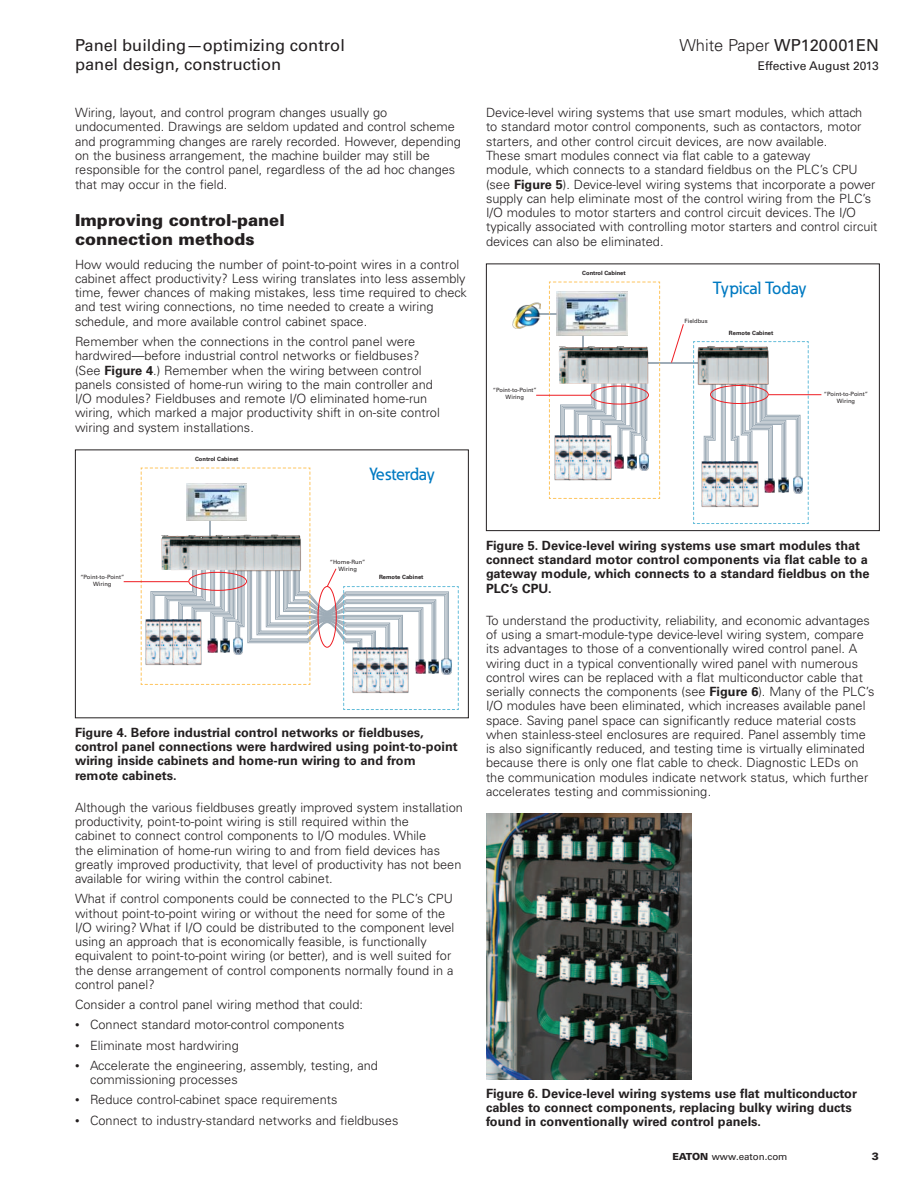
<style>
.page{position:relative;width:918px;height:1188px;background:#fff}
.page>*{position:absolute;margin:0;border:0;box-sizing:border-box;transform-origin:0 0}
.t1{font:500 17.4px "Eaton";letter-spacing:-.005em;color:#007ac2}
.t2{font:16.5px/18.8px "Univers LT Std";color:#231f20}
.t3{font:900 16.5px/19.5px "Univers LT Std";color:#231f20}
.t4{font:300 16.5px "Univers LT Std";color:#231f20}
.t5{font:300 12.75px/14.2px "Univers LT Std";color:#231f20}
.t6{font:700 12.75px/14.2px "Univers LT Std";color:#231f20}
.t7{font:12px "Univers LT Std";color:#231f20}
.t8{font:900 10.5px "Univers LT Std";color:#231f20}
.t9{font:9.75px "Univers LT Std";color:#231f20}
.t10{font:5.85px/6.6px "Univers LT Std";color:#231f20;text-align:center}
.t11{font:700 5.85px "Univers LT Std";color:#231f20}
.s1{font-weight:700}
.s2{font-weight:400}
.s3{font-size:9px}
.s4{font-weight:900}
</style>
<div class="page">
<hr style="left:124px;top:581px;width:65px;height:1px;background:#ee1d23">
<svg style="left:141px;top:467px;width:318px;height:243px"></svg>
<div style="left:75px;top:450px;width:394px;height:268px;border:1px solid #231f20"></div>
<hr style="left:640px;top:362px;width:58px;height:2px;background:#9eacb7">
<svg style="left:693px;top:341px;width:116px;height:183px"></svg>
<svg style="left:536px;top:281px;width:124px;height:218px"></svg>
<img style="left:557px;top:291px;width:71px;height:44px">
<img style="left:555px;top:435px;width:27px;height:59px">
<img style="left:582px;top:435px;width:14px;height:59px">
<img style="left:596px;top:435px;width:15px;height:59px">
<img style="left:702px;top:462px;width:27px;height:59px">
<img style="left:729px;top:462px;width:14px;height:59px">
<img style="left:743px;top:462px;width:15px;height:59px">
<img style="left:559px;top:346px;width:89px;height:38px">
<img style="left:513px;top:302px;width:27px;height:27px">
<img style="left:693px;top:342px;width:80px;height:46px">
<img style="left:614px;top:455px;width:10px;height:14px">
<img style="left:627px;top:455px;width:10px;height:14px">
<img style="left:639px;top:453px;width:10px;height:17px">
<img style="left:765px;top:478px;width:10px;height:14px">
<img style="left:779px;top:478px;width:9px;height:14px">
<img style="left:793px;top:477px;width:10px;height:16px">
<hr style="left:536px;top:395px;width:55px;height:1px;background:#ee1d23">
<hr style="left:768px;top:394px;width:53px;height:1px;background:#ee1d23">
<svg style="left:671px;top:324px;width:13px;height:39px"></svg>
<div style="left:591px;top:386px;width:58px;height:18px;border:1px solid #ee1d23;border-radius:50%"></div>
<div style="left:710px;top:385px;width:58px;height:19px;border:1px solid #ee1d23;border-radius:50%"></div>
<div style="left:486px;top:264px;width:394px;height:267px;border:1px solid #231f20"></div>
<img style="left:486px;top:814px;width:205px;height:265px">
<p class="t2" style="left:75px;top:36px;width:271px">Panel building—optimizing control panel design, construction</p>
<p class="t5" style="left:75px;top:106px;width:388px">Wiring, layout, and control program changes usually go undocumented. Drawings are seldom updated and control scheme and programming changes are rarely recorded. However, depending on the business arrangement, the machine builder may still be responsible for the control panel, regardless of the ad hoc changes that may occur in the field.</p>
<p class="t3" style="left:75px;top:210px;width:211px">Improving control-panel connection methods</p>
<p class="t5" style="left:75px;top:257px;width:393px">How would reducing the number of point-to-point wires in a control cabinet affect productivity? Less wiring translates into less assembly time, fewer chances of making mistakes, less time required to check and test wiring connections, no time needed to create a wiring schedule, and more available control cabinet space.</p>
<p class="t5" style="left:75px;top:334px;width:366px">Remember when the connections in the control panel were hardwired—before industrial control networks or fieldbuses? (See <span class="s1">Figure 4</span>.) Remember when the wiring between control panels consisted of home-run wiring to the main controller and I/O modules? Fieldbuses and remote I/O eliminated home-run wiring, which marked a major productivity shift in on-site control wiring and system installations.</p>
<p class="t11" style="left:195px;top:455px;width:45px">Control Cabinet</p>
<h1 class="t1" style="left:369px;top:464px;width:67px">Yesterday</h1>
<p class="t4" style="left:679px;top:35px;width:201px">White Paper <span class="s2">WP120001EN</span></p>
<p class="t7" style="left:758px;top:59px;width:123px">Effective August 2013</p>
<p class="t5" style="left:486px;top:106px;width:393px">Device-level wiring systems that use smart modules, which attach<br>to standard motor control components, such as contactors, motor starters, and other control circuit devices, are now available.<br>These smart modules connect via flat cable to a gateway<br>module, which connects to a standard fieldbus on the PLC’s CPU (see <span class="s1">Figure 5</span>). Device-level wiring systems that incorporate a power supply can help eliminate most of the control wiring from the PLC’s I/O modules to motor starters and control circuit devices. The I/O typically associated with controlling motor starters and control circuit devices can also be eliminated.</p>
<p class="t11" style="left:582px;top:269px;width:45px">Control Cabinet</p>
<h1 class="t1" style="left:713px;top:278px;width:95px">Typical Today</h1>
<p class="t10" style="left:684px;top:318px;width:25px">Fieldbus</p>
<p class="t11" style="left:729px;top:330px;width:46px">Remote Cabinet</p>
<p class="t10" style="left:493px;top:387px;width:45px">“Point-to-Point”<br>Wiring</p>
<p class="t10" style="left:824px;top:391px;width:45px">“Point-to-Point”<br>Wiring</p>
<p class="t10" style="left:80px;top:574px;width:45px">“Point-to-Point”<br>Wiring</p>
<p class="t10" style="left:330px;top:559px;width:37px">“Home-Run”<br>Wiring</p>
<p class="t11" style="left:379px;top:574px;width:46px">Remote Cabinet</p>
<p class="t6" style="left:75px;top:725px;width:384px">Figure 4. Before industrial control networks or fieldbuses, control panel connections were hardwired using point-to-point wiring inside cabinets and home-run wiring to and from remote cabinets.</p>
<p class="t5" style="left:75px;top:800px;width:389px">Although the various fieldbuses greatly improved system installation productivity, point-to-point wiring is still required within the<br>cabinet to connect control components to I/O modules. While<br>the elimination of home-run wiring to and from field devices has greatly improved productivity, that level of productivity has not been available for wiring within the control cabinet.</p>
<p class="t5" style="left:75px;top:892px;width:381px">What if control components could be connected to the PLC’s CPU without point-to-point wiring or without the need for some of the I/O wiring? What if I/O could be distributed to the component level using an approach that is economically feasible, is functionally equivalent to point-to-point wiring (or better), and is well suited for the dense arrangement of control components normally found in a control panel?</p>
<p class="t5" style="left:75px;top:998px;width:290px">Consider a control panel wiring method that could:</p>
<p class="t5" style="left:75px;top:1018px;width:271px"><span class="s3">•</span> Connect standard motor-control components</p>
<p class="t5" style="left:75px;top:1038px;width:165px"><span class="s3">•</span> Eliminate most hardwiring</p>
<p class="t5" style="left:90px;top:1058px;width:290px;text-indent:-15px"><span class="s3">•</span> Accelerate the engineering, assembly, testing, and commissioning processes</p>
<p class="t5" style="left:75px;top:1093px;width:264px"><span class="s3">•</span> Reduce control-cabinet space requirements</p>
<p class="t5" style="left:75px;top:1113px;width:325px"><span class="s3">•</span> Connect to industry-standard networks and fieldbuses</p>
<p class="t6" style="left:486px;top:538px;width:385px">Figure 5. Device-level wiring systems use smart modules that connect standard motor control components via flat cable to a gateway module, which connects to a standard fieldbus on the PLC’s CPU.</p>
<p class="t5" style="left:486px;top:613px;width:390px">To understand the productivity, reliability, and economic advantages of using a smart-module-type device-level wiring system, compare its advantages to those of a conventionally wired control panel. A wiring duct in a typical conventionally wired panel with numerous control wires can be replaced with a flat multiconductor cable that serially connects the components (see <span class="s1">Figure 6</span>). Many of the PLC’s I/O modules have been eliminated, which increases available panel space. Saving panel space can significantly reduce material costs when stainless-steel enclosures are required. Panel assembly time is also significantly reduced, and testing time is virtually eliminated because there is only one flat cable to check. Diagnostic LEDs on the communication modules indicate network status, which further accelerates testing and commissioning.</p>
<p class="t6" style="left:486px;top:1086px;width:373px">Figure 6. Device-level wiring systems use flat multiconductor cables to connect components, replacing bulky wiring ducts found in conventionally wired control panels.</p>
<p class="t9" style="left:672px;top:1151px;width:117px"><span class="s4">eaton</span> www.eaton.com</p>
<p class="t8" style="left:872px;top:1150px;width:9px">3</p>
</div>
